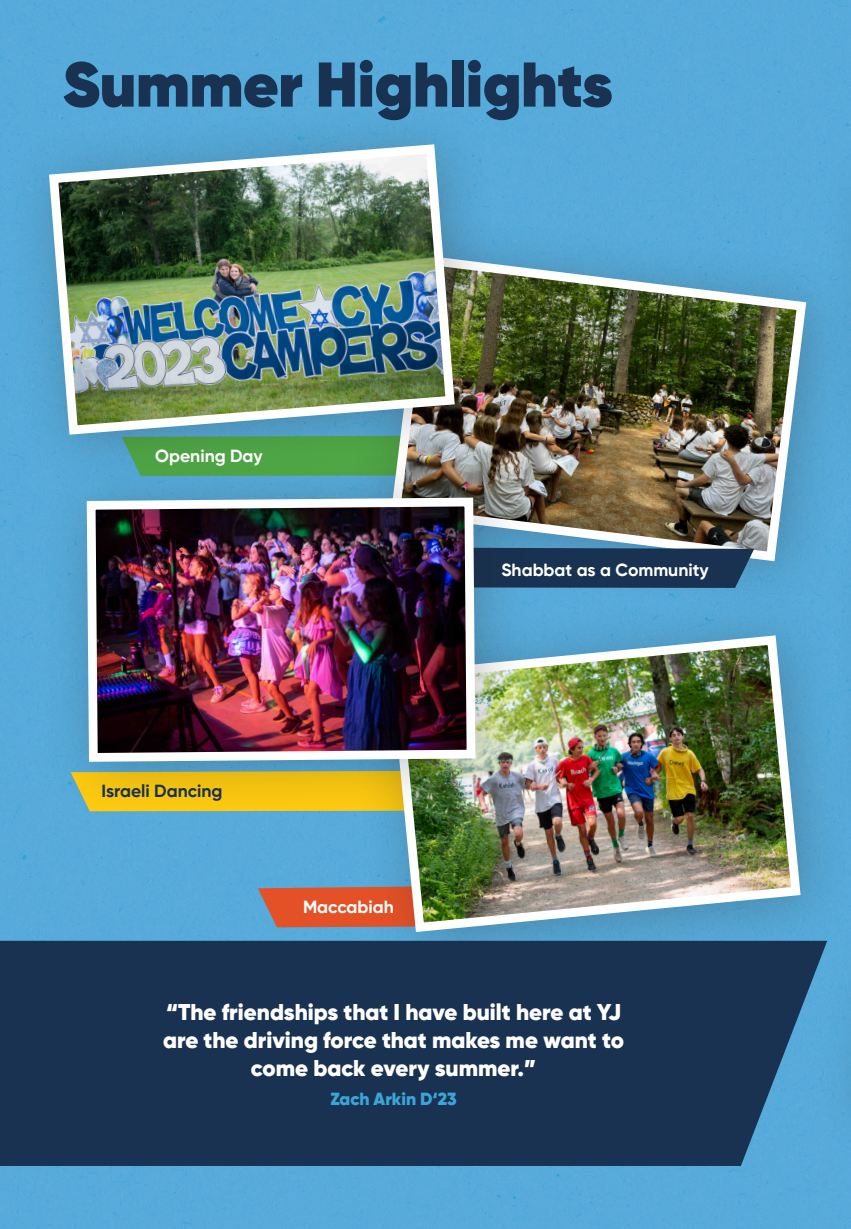
<style>
.page{position:relative;width:851px;height:1229px;background:#fff}
.page>*{position:absolute;margin:0;border:0;box-sizing:border-box;transform-origin:0 0}
.Paragraph_Style_1{font:800 63px "Gilroy";color:#193252}
.Paragraph_Style_1-2{font:900 22.75px/28px "Gilroy";color:#fff;text-align:center}
.Paragraph_Style_1-3{font:700 17.5px "Gilroy";color:#fff}
.Paragraph_Style_1-4{font:700 17.5px "Gilroy";color:#193252}
.Paragraph_Style_1-5{font:900 17.5px "Gilroy";color:#3ca4d7}
</style>
<div class="page">
<div style="left:0;top:0;width:850px;height:1228px;background:#57abda"></div>
<svg style="left:258px;top:886px;width:88px;height:41px;background:#d05d40"></svg>
<div style="left:346px;top:590px;width:504px;height:398px;background:#231f20;opacity:.27"></div>
<img style="left:386px;top:630px;width:419px;height:306px">
<div style="left:0;top:940px;width:812px;height:225px;background:#193252"></div>
<div style="left:346px;top:211px;width:504px;height:405px;background:#56aad9"></div>
<img style="left:511px;top:250px;width:300px;height:316px">
<div style="left:821px;top:125px;width:29px;height:375px;background:#55a8d6"></div>
<div style="left:4px;top:99px;width:507px;height:392px;background:#231f20;opacity:.27"></div>
<img style="left:44px;top:140px;width:415px;height:299px">
<div style="left:812px;top:803px;width:38px;height:425px;background:#56aad9"></div>
<div style="left:828px;top:498px;width:22px;height:373px;background:#56a9d8"></div>
<svg style="left:534px;top:546px;width:220px;height:42px;background:#223e5e"></svg>
<div style="left:40px;top:451px;width:494px;height:369px;background:#231f20;opacity:.27"></div>
<img style="left:82px;top:493px;width:398px;height:273px">
<p class="Paragraph_Style_1" style="left:63px;top:44px;width:551px">Summer Highlights</p>
<p class="Paragraph_Style_1-3" style="left:155px;top:445px;width:109px">Opening Day</p>
<p class="Paragraph_Style_1-4" style="left:101px;top:780px;width:123px">Israeli Dancing</p>
<p class="Paragraph_Style_1-3" style="left:303px;top:896px;width:92px">Maccabiah</p>
<p class="Paragraph_Style_1-3" style="left:501px;top:558px;width:209px">Shabbat as a Community</p>
<p class="Paragraph_Style_1-2" style="left:163px;top:997px;width:462px">“The friendships that I have built here at YJ are the driving force that makes me want to come back every summer.”</p>
<p class="Paragraph_Style_1-5" style="left:330px;top:1087px;width:128px">Zach Arkin D‘23</p>
</div>
